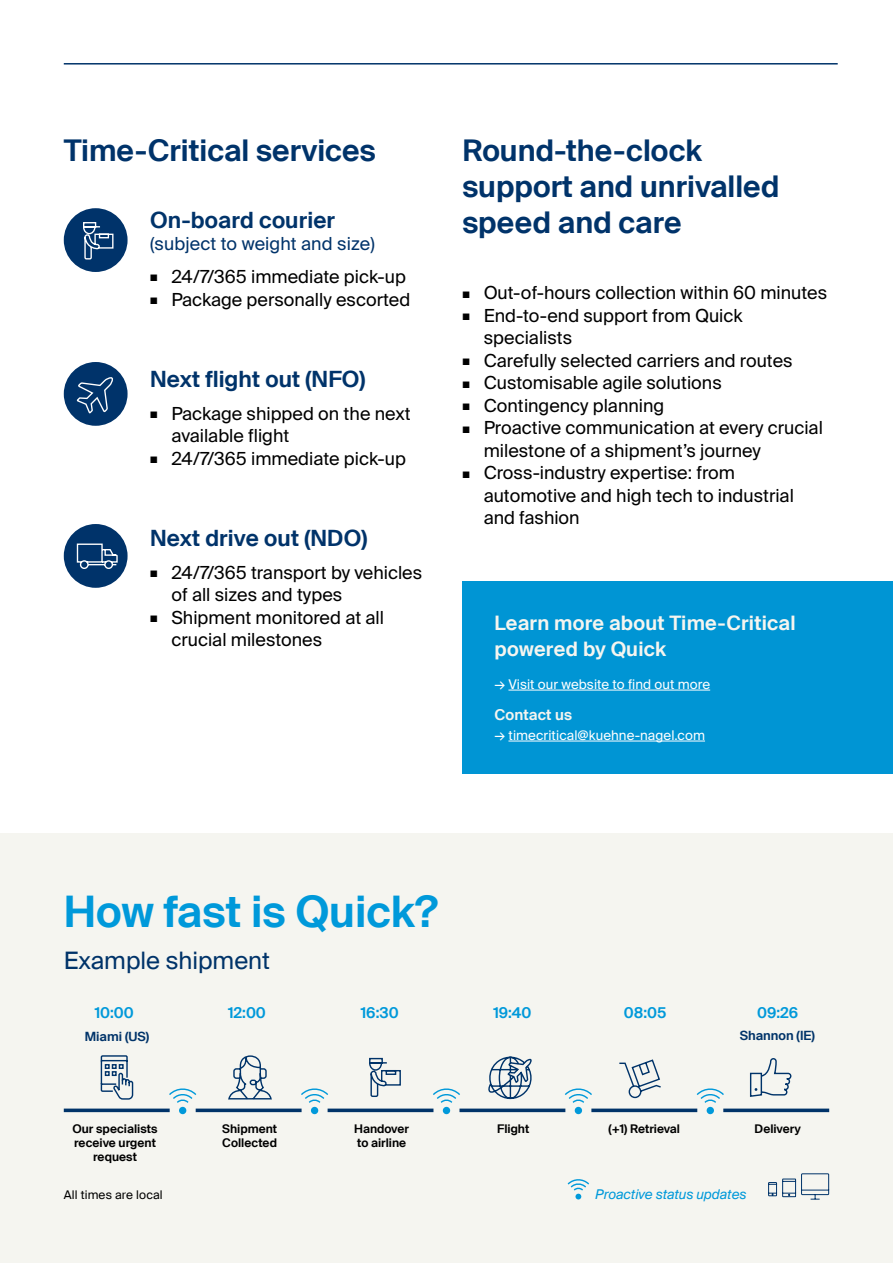
<style>
.page{position:relative;width:893px;height:1263px;background:#fff}
.page>*{position:absolute;margin:0;border:0;box-sizing:border-box;transform-origin:0 0}
.t1{font:600 43.65px "Suisse Intl";color:#0099da}
.t2{font:600 30px/36px "Suisse Intl";color:#00336a}
.t3{font:24.15px "Suisse Intl";color:#003369}
.t4{font:600 22.5px "Suisse Intl";letter-spacing:.005em;color:#00336a}
.t5{font:600 19.95px/26.7px "Suisse Intl";letter-spacing:.01em;color:#f5f5f0}
.t6{font:18px/22.5px "Suisse Intl";color:#000}
.t7{font:18px "Suisse Intl";letter-spacing:.005em;color:#00336a}
.t8{font:600 15px "Suisse Intl";color:#0099da}
.t9{font:600 15px "Suisse Intl";letter-spacing:.005em;color:#f5f5f0}
.t10{font:italic 13.5px "Suisse Intl";color:#0099da}
.t11{font:13.35px "Suisse Intl";letter-spacing:.005em;color:#fff}
.t12{font:600 12.75px "Suisse Intl";color:#003369}
.t13{font:600 12px/14.4px "Suisse Intl";color:#000}
.t14{font:12px "Suisse Intl";letter-spacing:.01em;color:#000}
.s1{font-size:12px}
</style>
<div class="page">
<div style="left:64px;top:208px;width:64px;height:64px;background:#00336a;border-radius:50%"></div>
<div style="left:64px;top:362px;width:64px;height:64px;background:#00336a;border-radius:50%"></div>
<div style="left:64px;top:524px;width:64px;height:64px;background:#00336a;border-radius:50%"></div>
<div style="left:0;top:833px;width:893px;height:430px;background:#f5f5f0"></div>
<svg style="left:768px;top:1173px;width:61px;height:27px"></svg>
<svg style="left:567px;top:1179px;width:22px;height:20px"></svg>
<svg style="left:64px;top:1108px;width:106px;height:4px"></svg>
<svg style="left:196px;top:1108px;width:106px;height:4px"></svg>
<svg style="left:328px;top:1108px;width:105px;height:4px"></svg>
<svg style="left:459px;top:1108px;width:106px;height:4px"></svg>
<svg style="left:591px;top:1108px;width:106px;height:4px"></svg>
<svg style="left:723px;top:1108px;width:106px;height:4px"></svg>
<svg style="left:100px;top:1055px;width:34px;height:45px"></svg>
<div style="left:179px;top:1107px;width:7px;height:7px;background:#0099da;border-radius:50%"></div>
<svg style="left:169px;top:1088px;width:28px;height:15px"></svg>
<div style="left:311px;top:1107px;width:7px;height:7px;background:#0099da;border-radius:50%"></div>
<div style="left:443px;top:1107px;width:7px;height:7px;background:#0099da;border-radius:50%"></div>
<div style="left:575px;top:1107px;width:7px;height:7px;background:#0099da;border-radius:50%"></div>
<div style="left:707px;top:1107px;width:7px;height:7px;background:#0099da;border-radius:50%"></div>
<svg style="left:228px;top:1055px;width:564px;height:48px"></svg>
<hr style="left:64px;top:63px;width:774px;height:2px;background:#00336a">
<svg style="left:76px;top:543px;width:42px;height:26px"></svg>
<svg style="left:83px;top:222px;width:31px;height:38px"></svg>
<svg style="left:76px;top:377px;width:37px;height:49px"></svg>
<div style="left:462px;top:581px;width:431px;height:192px;background:#0095d4"></div>
<hr style="left:508px;top:690px;width:202px;height:1px;background:#fff">
<hr style="left:508px;top:740px;width:197px;height:1px;background:#fff">
<h2 class="t2" style="left:64px;top:132px;width:313px">Time-Critical services</h2>
<h2 class="t2" style="left:462px;top:132px;width:319px">Round-the-clock support and unrivalled speed and care</h2>
<p class="t4" style="left:150px;top:207px;width:186px">On-board courier</p>
<p class="t7" style="left:150px;top:233px;width:226px">(subject to weight and size)</p>
<p class="t6" style="left:150px;top:266px;width:257px"><span class="s1">■</span> 24/7/365 immediate pick-up</p>
<p class="t6" style="left:150px;top:288px;width:262px"><span class="s1">■</span> Package personally escorted</p>
<p class="t6" style="left:462px;top:282px;width:366px"><span class="s1">■</span> Out-of-hours collection within 60 minutes</p>
<p class="t6" style="left:484px;top:304px;width:260px;text-indent:-21px"><span class="s1">■</span> End-to-end support from Quick specialists</p>
<p class="t6" style="left:462px;top:349px;width:332px"><span class="s1">■</span> Carefully selected carriers and routes</p>
<p class="t6" style="left:462px;top:372px;width:261px"><span class="s1">■</span> Customisable agile solutions</p>
<p class="t6" style="left:462px;top:394px;width:203px"><span class="s1">■</span> Contingency planning</p>
<p class="t6" style="left:484px;top:417px;width:341px;text-indent:-21px"><span class="s1">■</span> Proactive communication at every crucial milestone of a shipment’s journey</p>
<p class="t6" style="left:484px;top:462px;width:312px;text-indent:-21px"><span class="s1">■</span> Cross-industry expertise: from automotive and high tech to industrial and fashion</p>
<p class="t4" style="left:150px;top:366px;width:217px">Next flight out (NFO)</p>
<p class="t6" style="left:171px;top:402px;width:241px;text-indent:-21px"><span class="s1">■</span> Package shipped on the next available flight</p>
<p class="t6" style="left:150px;top:447px;width:257px"><span class="s1">■</span> 24/7/365 immediate pick-up</p>
<p class="t4" style="left:150px;top:525px;width:219px">Next drive out (NDO)</p>
<p class="t6" style="left:171px;top:561px;width:252px;text-indent:-21px"><span class="s1">■</span> 24/7/365 transport by vehicles of all sizes and types</p>
<p class="t6" style="left:171px;top:606px;width:214px;text-indent:-21px"><span class="s1">■</span> Shipment monitored at all crucial milestones</p>
<p class="t5" style="left:494px;top:609px;width:303px">Learn more about Time-Critical powered by Quick</p>
<p class="t11" style="left:494px;top:677px;width:217px">→ Visit our website to find out more</p>
<p class="t9" style="left:494px;top:706px;width:79px">Contact us</p>
<p class="t11" style="left:494px;top:728px;width:212px">→ timecritical@kuehne-nagel.com</p>
<h1 class="t1" style="left:64px;top:887px;width:376px">How fast is Quick?</h1>
<h3 class="t3" style="left:64px;top:946px;width:208px">Example shipment</h3>
<p class="t8" style="left:95px;top:1004px;width:41px">10:00</p>
<p class="t8" style="left:228px;top:1004px;width:39px">12:00</p>
<p class="t8" style="left:361px;top:1004px;width:39px">16:30</p>
<p class="t8" style="left:493px;top:1004px;width:40px">19:40</p>
<p class="t8" style="left:624px;top:1004px;width:44px">08:05</p>
<p class="t8" style="left:757px;top:1004px;width:43px">09:26</p>
<p class="t12" style="left:85px;top:1029px;width:66px">Miami (US)</p>
<p class="t12" style="left:740px;top:1028px;width:76px">Shannon (IE)</p>
<p class="t13" style="left:73px;top:1121px;width:86px">Our specialists</p>
<p class="t13" style="left:497px;top:1121px;width:34px">Flight</p>
<p class="t13" style="left:608px;top:1121px;width:73px">(+1) Retrieval</p>
<p class="t13" style="left:755px;top:1121px;width:48px">Delivery</p>
<p class="t13" style="left:74px;top:1135px;width:83px;text-align:center">receive urgent request</p>
<p class="t13" style="left:222px;top:1121px;width:56px">Shipment<br>Collected</p>
<p class="t13" style="left:354px;top:1121px;width:57px">Handover to airline</p>
<p class="t14" style="left:64px;top:1188px;width:100px">All times are local</p>
<p class="t10" style="left:595px;top:1187px;width:153px">Proactive status updates</p>
</div>
